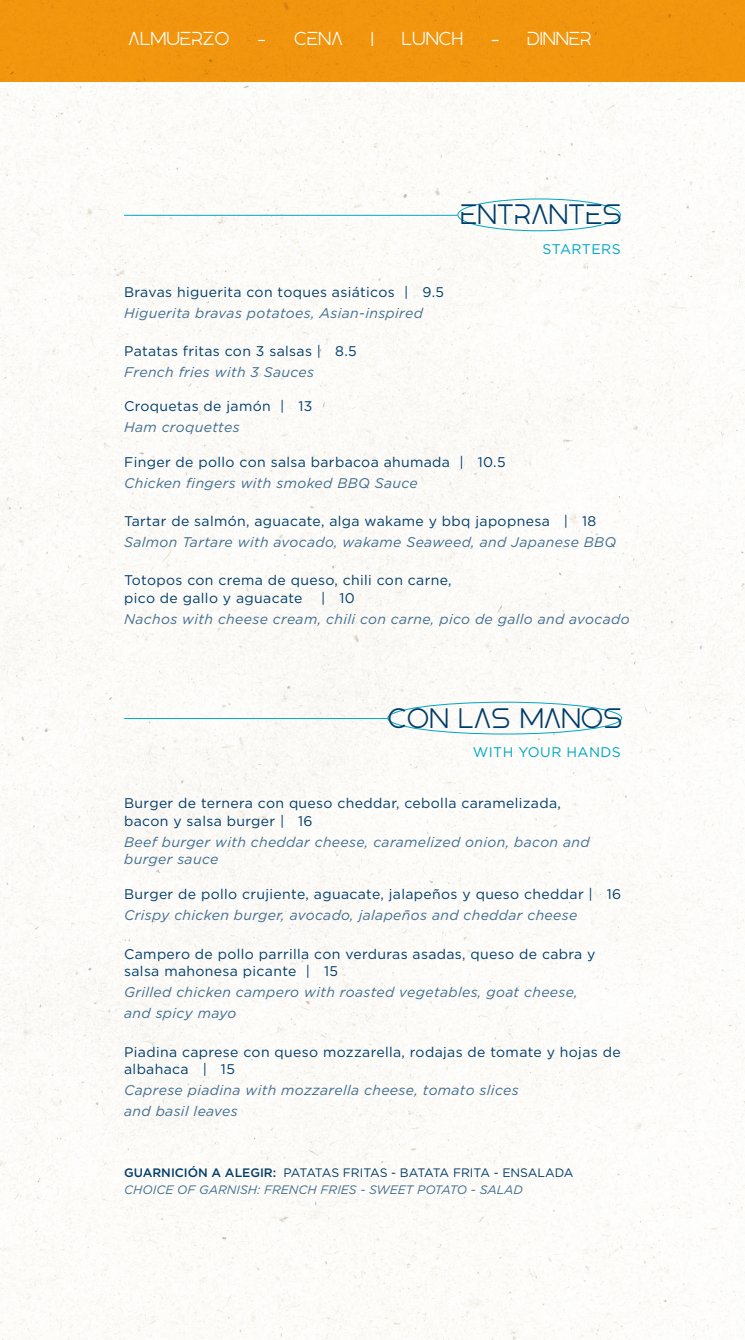
<style>
.page{position:relative;width:745px;height:1340px;background:#fff}
.page>*{position:absolute;margin:0;border:0;box-sizing:border-box;transform-origin:0 0}
.t1{font:26.25px "Caxo";letter-spacing:.03em;color:#003d6a}
.t2{font:17.5px "Caxo";letter-spacing:.03em;color:#fff}
.t3{font:14px/17.5px "Gotham";letter-spacing:.025em;color:#003d6a}
.t4{font:italic 14px/17.5px "Gotham";letter-spacing:.025em;color:#406d8f}
.t5{font:14px "Gotham";letter-spacing:.03em;color:#00a7c1}
.t6{font:12.25px "Gotham";letter-spacing:-.015em;color:#003d6a}
.t7{font:italic 12.25px "Gotham";color:#406d8f}
.s1{font-weight:500}
</style>
<div class="page">
<img style="left:0;top:81px;width:744px;height:1258px">
<div style="left:457px;top:198px;width:163px;height:33px;border:1px solid #00a7c1;border-radius:50%"></div>
<div style="left:387px;top:701px;width:234px;height:33px;border:1px solid #00a7c1;border-radius:50%"></div>
<hr style="left:124px;top:215px;width:333px;height:1px;background:#00a7c1">
<hr style="left:124px;top:718px;width:264px;height:1px;background:#00a7c1">
<div style="left:0;top:0;width:744px;height:81px;background:#f1950e"></div>
<p class="t2" style="left:128px;top:28px;width:102px">ALMUERZO</p>
<p class="t2" style="left:258px;top:28px;width:86px">- CENA</p>
<p class="t2" style="left:371px;top:28px;width:4px">|</p>
<p class="t2" style="left:402px;top:28px;width:62px">LUNCH</p>
<p class="t2" style="left:491px;top:28px;width:101px">- DINNER</p>
<p class="t1" style="left:460px;top:199px;width:162px">ENTRANTES</p>
<p class="t5" style="left:542px;top:240px;width:80px">STARTERS</p>
<p class="t3" style="left:124px;top:283px;width:321px">Bravas higuerita con toques asiáticos | 9.5</p>
<p class="t4" style="left:124px;top:304px;width:300px">Higuerita bravas potatoes, Asian-inspired</p>
<p class="t3" style="left:124px;top:341px;width:234px">Patatas fritas con 3 salsas | 8.5</p>
<p class="t4" style="left:124px;top:362px;width:191px">French fries with 3 Sauces</p>
<p class="t3" style="left:124px;top:397px;width:190px">Croquetas de jamón | 13</p>
<p class="t4" style="left:124px;top:418px;width:117px">Ham croquettes</p>
<p class="t3" style="left:124px;top:453px;width:382px">Finger de pollo con salsa barbacoa ahumada | 10.5</p>
<p class="t4" style="left:124px;top:474px;width:295px">Chicken fingers with smoked BBQ Sauce</p>
<p class="t3" style="left:124px;top:512px;width:473px">Tartar de salmón, aguacate, alga wakame y bbq japopnesa | 18</p>
<p class="t4" style="left:124px;top:533px;width:493px">Salmon Tartare with avocado, wakame Seaweed, and Japanese BBQ</p>
<p class="t3" style="left:124px;top:571px;width:329px">Totopos con crema de queso, chili con carne,</p>
<p class="t3" style="left:124px;top:588px;width:180px">pico de gallo y aguacate</p>
<p class="t3" style="left:321px;top:588px;width:35px">| 10</p>
<p class="t4" style="left:124px;top:609px;width:506px">Nachos with cheese cream, chili con carne, pico de gallo and avocado</p>
<p class="t1" style="left:387px;top:702px;width:236px">CON LAS MANOS</p>
<p class="t5" style="left:472px;top:742px;width:149px">WITH YOUR HANDS</p>
<p class="t3" style="left:124px;top:794px;width:438px">Burger de ternera con queso cheddar, cebolla caramelizada,</p>
<p class="t3" style="left:124px;top:811px;width:190px">bacon y salsa burger | 16</p>
<p class="t4" style="left:124px;top:832px;width:467px">Beef burger with cheddar cheese, caramelized onion, bacon and burger sauce</p>
<p class="t3" style="left:124px;top:885px;width:498px">Burger de pollo crujiente, aguacate, jalapeños y queso cheddar | 16</p>
<p class="t4" style="left:124px;top:906px;width:454px">Crispy chicken burger, avocado, jalapeños and cheddar cheese</p>
<p class="t3" style="left:124px;top:944px;width:472px">Campero de pollo parrilla con verduras asadas, queso de cabra y salsa mahonesa picante | 15</p>
<p class="t4" style="left:124px;top:983px;width:455px">Grilled chicken campero with roasted vegetables, goat cheese,</p>
<p class="t4" style="left:124px;top:1004px;width:114px">and spicy mayo</p>
<p class="t3" style="left:124px;top:1042px;width:497px">Piadina caprese con queso mozzarella, rodajas de tomate y hojas de albahaca | 15</p>
<p class="t4" style="left:124px;top:1081px;width:395px">Caprese piadina with mozzarella cheese, tomato slices</p>
<p class="t4" style="left:124px;top:1102px;width:115px">and basil leaves</p>
<p class="t6" style="left:124px;top:1164px;width:450px"><span class="s1">GUARNICIÓN A ALEGIR:</span> PATATAS FRITAS - BATATA FRITA - ENSALADA</p>
<p class="t7" style="left:124px;top:1182px;width:400px">CHOICE OF GARNISH: FRENCH FRIES - SWEET POTATO - SALAD</p>
</div>
